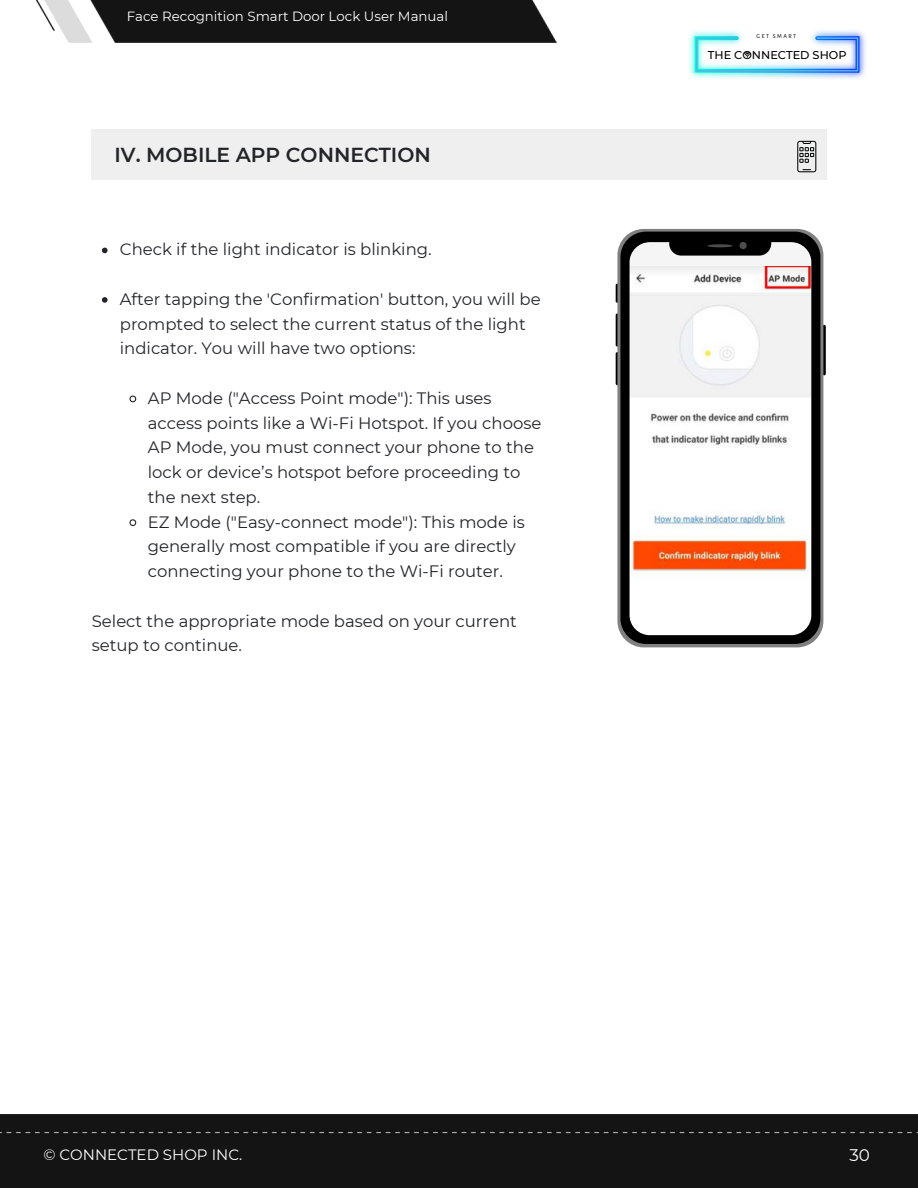
<style>
.page{position:relative;width:918px;height:1188px;background:#fff}
.page>*{position:absolute;margin:0;border:0;box-sizing:border-box;transform-origin:0 0}
.t1{font:600 20.25px "Montserrat";color:#222428}
.t2{font:16.8px "Montserrat";color:#fff}
.t3{font:16.5px/24.8px "Montserrat";color:#222428}
.t4{font:15px "Montserrat";color:#fff}
.t5{font:13.35px "Montserrat";color:#fff}
.t6{font:500 11.25px "Montserrat";color:#000}
.t7{font:6px "Alegreya Sans SC";letter-spacing:.24em;color:#000}
</style>
<div class="page">
<div style="left:0;top:1114px;width:918px;height:74px;background:#141414"></div>
<hr style="left:616px;top:284px;width:3px;height:19px;background:#000;border-radius:2px">
<hr style="left:616px;top:313px;width:3px;height:34px;background:#000;border-radius:2px">
<hr style="left:616px;top:352px;width:3px;height:33px;background:#000;border-radius:2px">
<hr style="left:823px;top:325px;width:3px;height:50px;background:#000;border-radius:2px">
<svg style="left:617px;top:229px;width:206px;height:418px;background:#888"></svg>
<svg style="left:620px;top:232px;width:200px;height:412px"></svg>
<svg style="left:740px;top:242px;width:7px;height:7px"></svg>
<svg style="left:708px;top:244px;width:25px;height:3px"></svg>
<img style="left:689px;top:31px;width:177px;height:48px">
<svg style="left:695px;top:36px;width:164px;height:37px"></svg>
<svg style="left:797px;top:141px;width:19px;height:31px"></svg>
<svg style="left:102px;top:248px;width:6px;height:5px"></svg>
<svg style="left:102px;top:297px;width:6px;height:6px"></svg>
<svg style="left:129px;top:395px;width:8px;height:8px"></svg>
<svg style="left:129px;top:519px;width:8px;height:7px"></svg>
<img style="left:36px;top:0;width:520px;height:42px">
<p class="t5" style="left:127px;top:8px;width:323px">Face Recognition Smart Door Lock User Manual</p>
<p class="t1" style="left:114px;top:142px;width:318px">IV. MOBILE APP CONNECTION</p>
<p class="t3" style="left:120px;top:237px;width:313px">Check if the light indicator is blinking.</p>
<p class="t3" style="left:120px;top:287px;width:422px">After tapping the 'Confirmation' button, you will be prompted to select the current status of the light indicator. You will have two options:</p>
<p class="t3" style="left:148px;top:386px;width:395px">AP Mode ("Access Point mode"): This uses access points like a Wi-Fi Hotspot. If you choose AP Mode, you must connect your phone to the lock or device’s hotspot before proceeding to the next step.<br>EZ Mode ("Easy-connect mode"): This mode is generally most compatible if you are directly connecting your phone to the Wi-Fi router.</p>
<p class="t3" style="left:92px;top:608px;width:427px">Select the appropriate mode based on your current setup to continue.</p>
<p class="t7" style="left:757px;top:33px;width:41px">GET SMART</p>
<p class="t6" style="left:708px;top:48px;width:140px">THE CONNECTED SHOP</p>
<p class="t4" style="left:43px;top:1146px;width:200px">© CONNECTED SHOP INC.</p>
<p class="t2" style="left:849px;top:1145px;width:22px">30</p>
</div>
